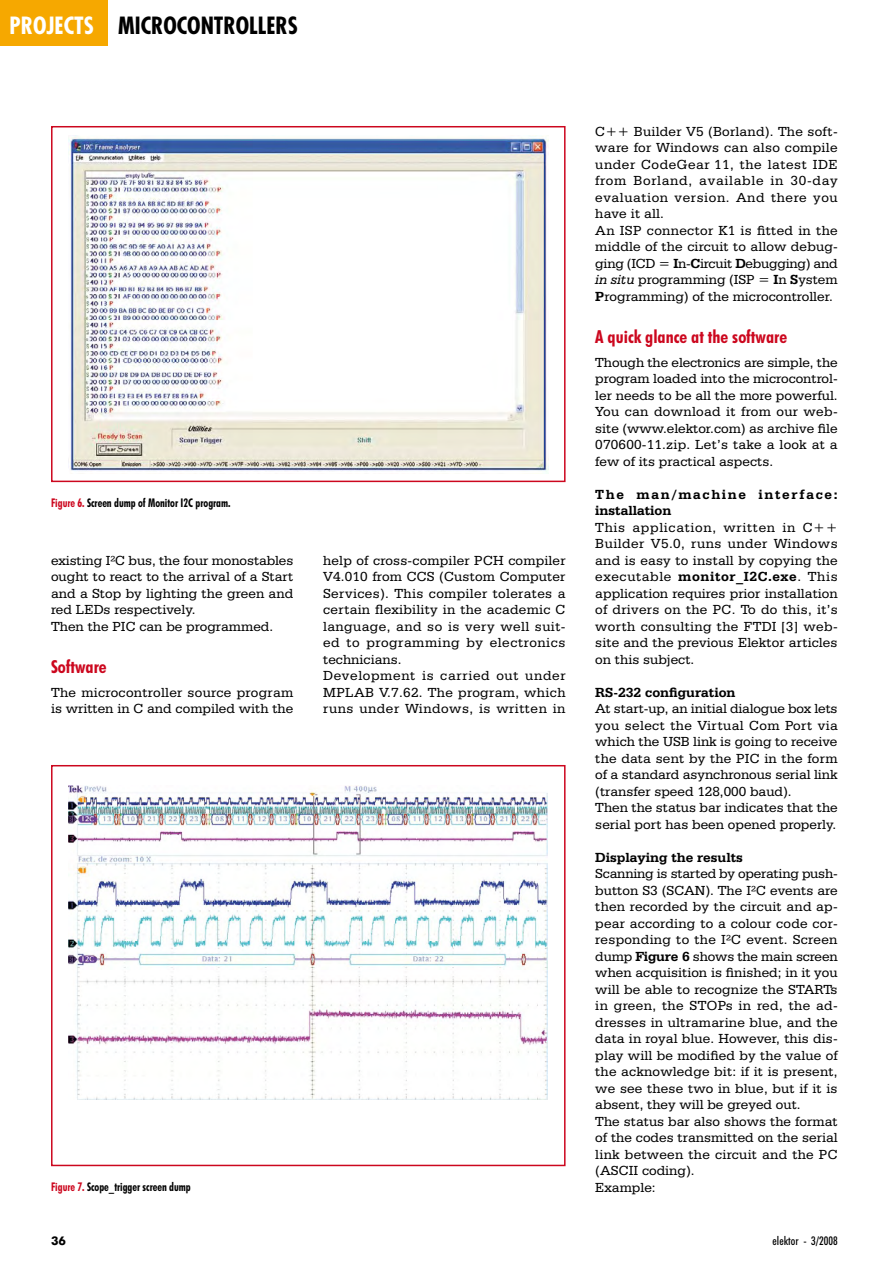
<style>
.page{position:relative;width:893px;height:1263px;background:#fff}
.page>*{position:absolute;margin:0;border:0;box-sizing:border-box;transform-origin:0 0}
.t1{font:700 condensed 23.1px "Futura";color:#000}
.t2{font:700 condensed 18px "Futura BT";color:#cc071e}
.t3{font:13.95px/16.5px "Serifa BT";letter-spacing:.01em;color:#000}
.t4{font:700 13.95px "Serifa BT";color:#000}
.t5{font:700 13.95px/16.5px "Serifa BT";letter-spacing:.115em;color:#000}
.t6{font:700 condensed 12px "Futura BT";color:#000;scale:.9 1}
.t7{font:500 condensed 12px "Futura BT";color:#000}
.t8{font:700 12px "Futura BT";color:#000}
.s1{color:#fff}
.s2{color:#cc071e}
.s3{font-weight:700}
.s4{font-style:italic}
</style>
<div class="page">
<div style="left:0;top:0;width:108px;height:46px;background:#f6a800"></div>
<img style="left:68px;top:136px;width:480px;height:337px">
<div style="left:51px;top:126px;width:515px;height:356px;border:2px solid #cc071e"></div>
<img style="left:69px;top:786px;width:479px;height:313px">
<div style="left:51px;top:765px;width:515px;height:401px;border:2px solid #cc071e"></div>
<h1 class="t1" style="left:10px;top:11px;width:290px"><span class="s1">PROJECTS</span> MICROCONTROLLERS</h1>
<p class="t6" style="left:51px;top:495px;width:201px"><span class="s2">Figure 6.</span> Screen dump of Monitor I2C program.</p>
<p class="t3" style="left:51px;top:551px;width:244px">existing I²C bus, the four monostables ought to react to the arrival of a Start and a Stop by lighting the green and red LEDs respectively.<br>Then the PIC can be programmed.</p>
<p class="t2" style="left:51px;top:655px;width:57px">Software</p>
<p class="t3" style="left:51px;top:683px;width:244px">The microcontroller source program is written in C and compiled with the</p>
<p class="t6" style="left:51px;top:1179px;width:157px"><span class="s2">Figure 7.</span> Scope_trigger screen dump</p>
<p class="t3" style="left:323px;top:551px;width:244px">help of cross-compiler PCH compiler<br>V4.010 from CCS (Custom Computer<br>Services). This compiler tolerates a certain flexibility in the academic C language, and so is very well suit&shy;ed to programming by electronics technicians.<br>Development is carried out under<br>MPLAB V.7.62. The program, which runs under Windows, is written in</p>
<p class="t3" style="left:595px;top:122px;width:244px">C++ Builder V5 (Borland). The soft&shy;ware for Windows can also compile under CodeGear 11, the latest IDE from Borland, available in 30-day evaluation version. And there you have it all.<br>An ISP connector K1 is fitted in the middle of the circuit to allow debug&shy;ging (ICD = <span class="s3">I</span>n-<span class="s3">C</span>ircuit <span class="s3">D</span>ebugging) and <span class="s4">in situ</span> programming (ISP = <span class="s3">I</span>n <span class="s3">S</span>ystem <span class="s3">P</span>rogramming) of the microcontroller.</p>
<p class="t2" style="left:595px;top:325px;width:193px">A quick glance at the software</p>
<p class="t3" style="left:595px;top:353px;width:244px;text-align:justify">Though the electronics are simple, the program loaded into the microcontrol&shy;ler needs to be all the more powerful.<br>You can download it from our web&shy;site (www.elektor.com) as archive file 070600-11.zip. Let’s take a look at a few of its practical aspects.</p>
<p class="t5" style="left:595px;top:485px;width:244px">The man/machine interface: installation</p>
<p class="t3" style="left:595px;top:518px;width:244px;text-align:justify">This application, written in C++ Builder V5.0, runs under Windows and is easy to install by copying the executable <span class="s3">monitor_I2C.exe</span>. This application requires prior installation of drivers on the PC. To do this, it’s worth consulting the FTDI [3] web&shy;site and the previous Elektor articles on this subject.</p>
<p class="t4" style="left:595px;top:683px;width:142px">RS-232 configuration</p>
<p class="t3" style="left:595px;top:700px;width:244px">At start-up, an initial dialogue box lets you select the Virtual Com Port via which the USB link is going to receive the data sent by the PIC in the form of a standard asynchronous serial link (transfer speed 128,000 baud).<br>Then the status bar indicates that the serial port has been opened properly.</p>
<p class="t4" style="left:595px;top:848px;width:149px">Displaying the results</p>
<p class="t3" style="left:595px;top:865px;width:244px">Scanning is started by operating push&shy;button S3 (SCAN). The I²C events are then recorded by the circuit and ap&shy;pear according to a colour code cor&shy;responding to the I²C event. Screen dump <span class="s3">Figure 6</span> shows the main screen when acquisition is finished; in it you will be able to recognize the STARTs in green, the STOPs in red, the ad&shy;dresses in ultramarine blue, and the data in royal blue. However, this dis&shy;play will be modified by the value of the acknowledge bit: if it is present, we see these two in blue, but if it is absent, they will be greyed out.<br>The status bar also shows the format of the codes transmitted on the serial link between the circuit and the PC (ASCII coding).<br>Example:</p>
<p class="t8" style="left:51px;top:1233px;width:16px">36</p>
<p class="t7" style="left:773px;top:1233px;width:67px">elektor - 3/2008</p>
</div>
